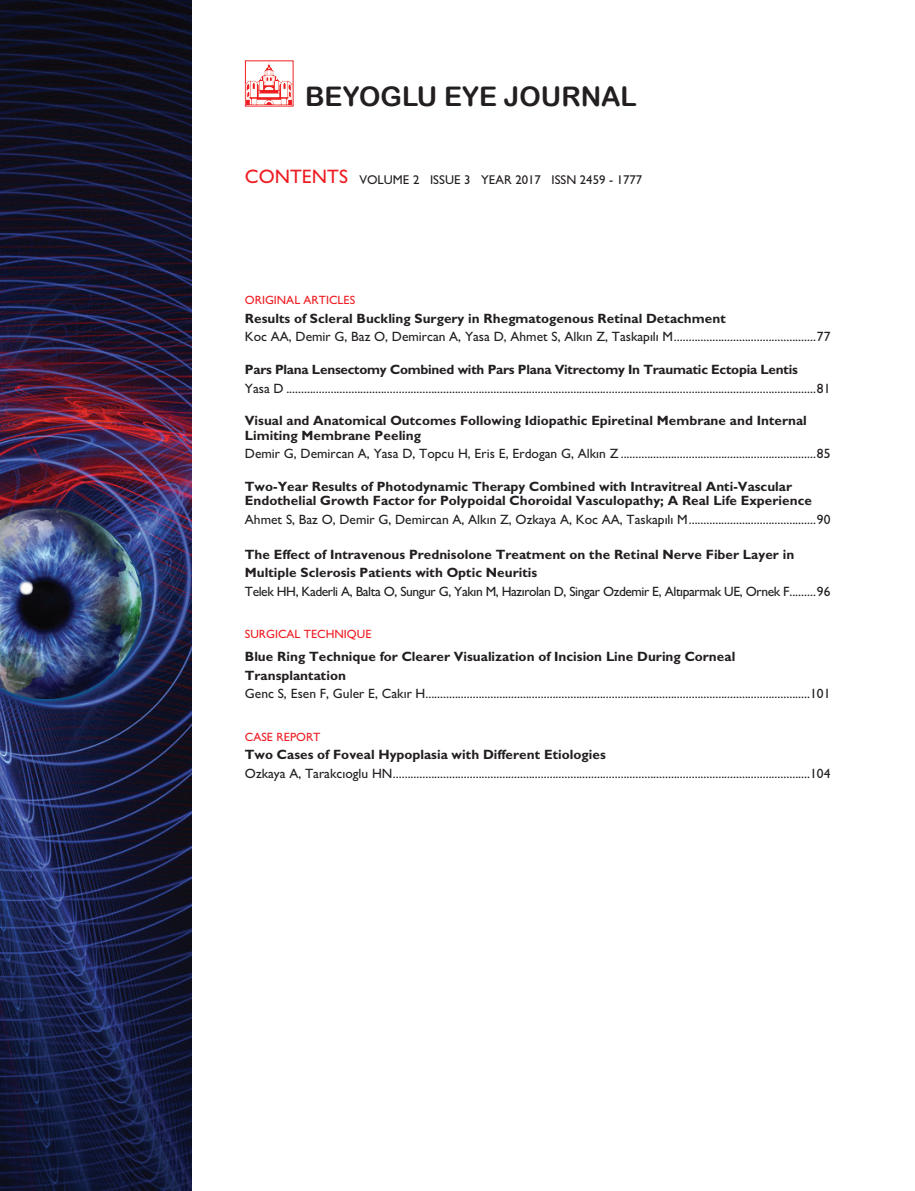
<style>
.page{position:relative;width:915px;height:1191px;background:#fff}
.page>*{position:absolute;margin:0;border:0;box-sizing:border-box;transform-origin:0 0}
.t1{font:27px "Arial Rounded MT Bold";color:#231f20}
.t2{font:500 13.5px "Gill Sans MT Pro";color:#231f20}
.t3{font:700 13.5px/14.2px "Gill Sans MT Pro";color:#231f20}
.t4{font:500 13.5px "Gill Sans MT Pro";letter-spacing:-.03em;color:#231f20}
.t5{font:700 13.5px "Gill Sans MT Pro";letter-spacing:-.02em;color:#231f20}
.t6{font:500 12.75px "Gill Sans MT Pro";color:#231f20}
.t7{font:500 12px "Gill Sans MT Pro";color:#ee1d23}
.s1{font-size:19.5px;color:#ee1d23}
</style>
<div class="page">
<img style="left:0;top:0;width:191px;height:1191px">
<div style="left:245px;top:60px;width:48px;height:47px;border:1px solid #ee1d23"></div>
<img style="left:246px;top:63px;width:46px;height:42px">
<h1 class="t1" style="left:305px;top:81px;width:333px">BEYOGLU EYE JOURNAL</h1>
<p class="t6" style="left:245px;top:172px;width:398px"><span class="s1">CONTENTS</span> VOLUME 2 ISSUE 3 YEAR 2017 ISSN 2459 - 1777</p>
<p class="t7" style="left:245px;top:292px;width:112px">ORIGINAL ARTICLES</p>
<p class="t3" style="left:245px;top:311px;width:482px">Results of Scleral Buckling Surgery in Rhegmatogenous Retinal Detachment</p>
<p class="t2" style="left:245px;top:329px;width:586px">Koc AA, Demir G, Baz O, Demircan A, Yasa D, Ahmet S, Alkın Z, Taskapılı M................................................77</p>
<p class="t5" style="left:245px;top:361px;width:554px">Pars Plana Lensectomy Combined with Pars Plana Vitrectomy In Traumatic Ectopia Lentis</p>
<p class="t2" style="left:245px;top:380px;width:586px">Yasa D ...................................................................................................................................................................................81</p>
<p class="t3" style="left:245px;top:413px;width:563px">Visual and Anatomical Outcomes Following Idiopathic Epiretinal Membrane and Internal<br>Limiting Membrane Peeling</p>
<p class="t2" style="left:245px;top:445px;width:586px">Demir G, Demircan A, Yasa D, Topcu H, Eris E, Erdogan G, Alkın Z ..................................................................85</p>
<p class="t3" style="left:245px;top:479px;width:568px">Two-Year Results of Photodynamic Therapy Combined with Intravitreal Anti-Vascular<br>Endothelial Growth Factor for Polypoidal Choroidal Vasculopathy; A Real Life Experience</p>
<p class="t2" style="left:245px;top:511px;width:586px">Ahmet S, Baz O, Demir G, Demircan A, Alkın Z, Ozkaya A, Koc AA, Taskapılı M...........................................90</p>
<p class="t3" style="left:245px;top:544px;width:550px;line-height:18.5px">The Effect of Intravenous Prednisolone Treatment on the Retinal Nerve Fiber Layer in<br>Multiple Sclerosis Patients with Optic Neuritis</p>
<p class="t4" style="left:245px;top:583px;width:586px">Telek HH, Kaderli A, Balta O, Sungur G, Yakın M, Hazırolan D, Singar Ozdemir E, Altıparmak UE, Ornek F.........96</p>
<p class="t7" style="left:245px;top:626px;width:128px">SURGICAL TECHNIQUE</p>
<p class="t3" style="left:245px;top:647px;width:491px;line-height:18.5px">Blue Ring Technique for Clearer Visualization of Incision Line During Corneal<br>Transplantation</p>
<p class="t2" style="left:245px;top:685px;width:587px">Genc S, Esen F, Guler E, Cakır H..................................................................................................................................101</p>
<p class="t7" style="left:245px;top:730px;width:77px">CASE REPORT</p>
<p class="t3" style="left:245px;top:747px;width:362px">Two Cases of Foveal Hypoplasia with Different Etiologies</p>
<p class="t2" style="left:245px;top:765px;width:586px">Ozkaya A, Tarakcıoglu HN.............................................................................................................................................104</p>
</div>
